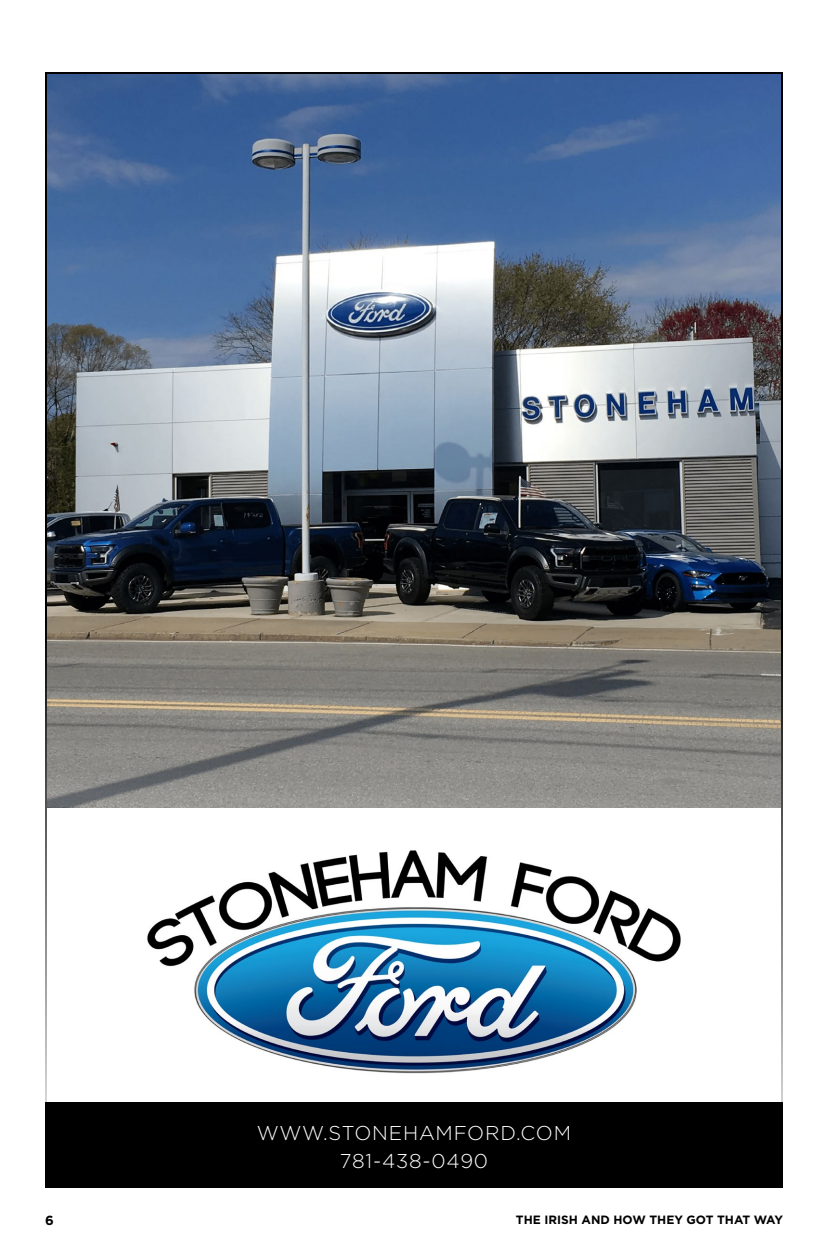
<style>
.page{position:relative;width:828px;height:1260px;background:#fff}
.page>*{position:absolute;margin:0;border:0;box-sizing:border-box;transform-origin:0 0}
.t1{font:300 20px/28px "Gotham";letter-spacing:.04em;color:#fff;text-align:center}
.t2{font:700 13.2px "Gotham";color:#000}
.t3{font:700 12px "Gotham";color:#000}
</style>
<div class="page">
<img style="left:147px;top:850px;width:534px;height:224px">
<div style="left:45px;top:1102px;width:738px;height:86px;background:#000"></div>
<img style="left:48px;top:75px;width:732px;height:732px">
<p class="t1" style="left:257px;top:1118px;width:316px">WWW.STONEHAMFORD.COM<br>781-438-0490</p>
<p class="t2" style="left:45px;top:1212px;width:10px">6</p>
<p class="t3" style="left:516px;top:1213px;width:269px">THE IRISH AND HOW THEY GOT THAT WAY</p>
</div>
